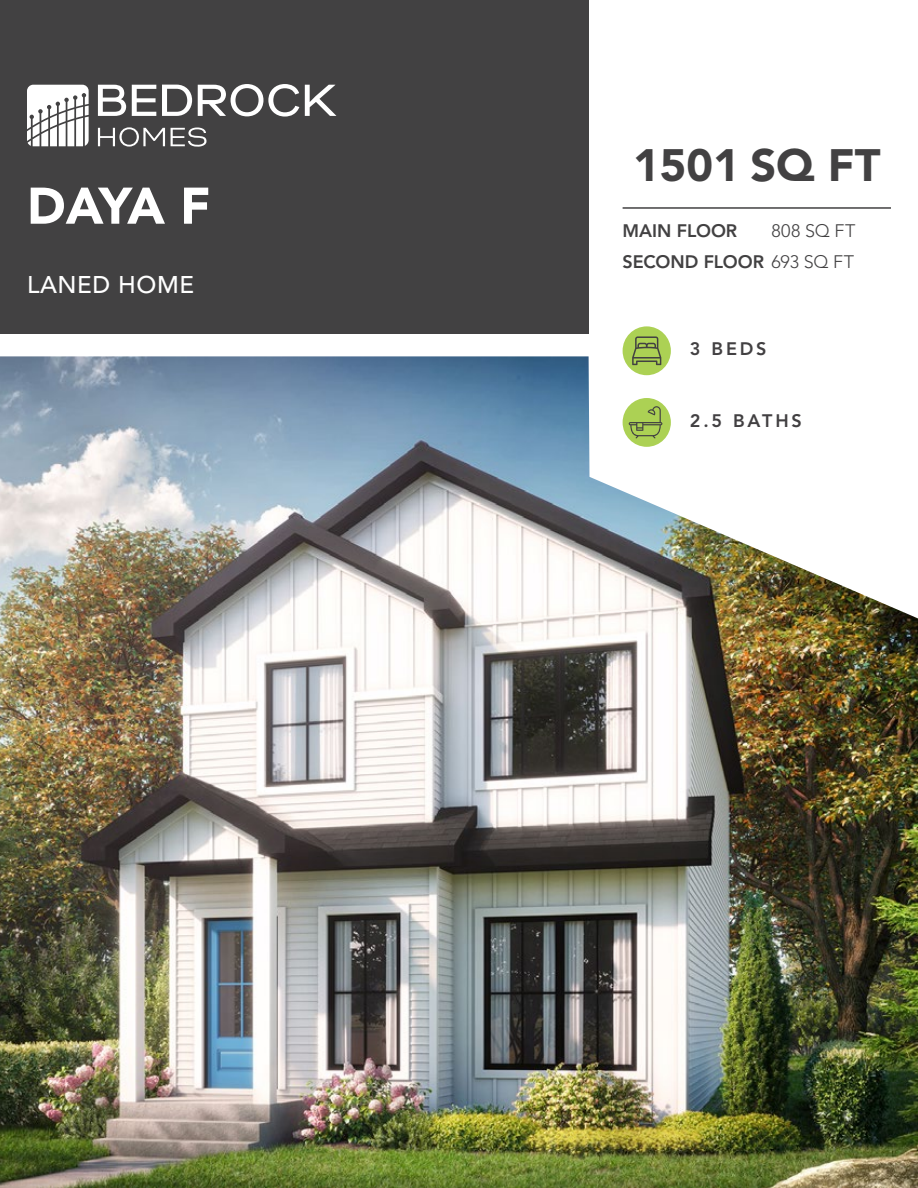
<style>
.page{position:relative;width:918px;height:1188px;background:#fff}
.page>*{position:absolute;margin:0;border:0;box-sizing:border-box;transform-origin:0 0}
.t1{font:900 51px "Avenir LT Std";color:#fff}
.t2{font:900 45px "Avenir LT Std";color:#424142}
.t3{font:500 24px "Avenir LT Std";letter-spacing:.025em;color:#fff}
.t4{font:800 18px/31.7px "Avenir LT Std";color:#424142}
.t5{font:800 18px "Avenir LT Std";letter-spacing:.155em;color:#424042}
.t6{font:300 18px "Avenir LT Std";letter-spacing:.025em;color:#424142}
.s1{font-weight:300}
</style>
<div class="page">
<div style="left:0;top:0;width:589px;height:334px;background:#424142"></div>
<svg style="left:27px;top:85px;width:62px;height:61px;background:#d6d5d6"></svg>
<svg style="left:98px;top:85px;width:28px;height:31px"></svg>
<svg style="left:132px;top:85px;width:24px;height:31px"></svg>
<svg style="left:162px;top:85px;width:30px;height:31px"></svg>
<svg style="left:198px;top:84px;width:101px;height:33px"></svg>
<svg style="left:305px;top:85px;width:31px;height:31px"></svg>
<svg style="left:98px;top:127px;width:67px;height:20px"></svg>
<svg style="left:171px;top:127px;width:36px;height:20px"></svg>
<div style="left:623px;top:326px;width:48px;height:49px;background:#acd154;border-radius:50%"></div>
<svg style="left:632px;top:336px;width:29px;height:20px"></svg>
<hr style="left:623px;top:207px;width:268px;height:2px;background:#424142">
<img style="left:0;top:356px;width:918px;height:832px">
<h1 class="t1" style="left:27px;top:175px;width:185px">DAYA F</h1>
<h3 class="t3" style="left:27px;top:271px;width:169px">LANED HOME</h3>
<h2 class="t2" style="left:633px;top:138px;width:249px">1501 SQ FT</h2>
<p class="t4" style="left:623px;top:215px;width:233px">MAIN FLOOR<br>SECOND FLOOR <span class="s1">693 SQ FT</span></p>
<p class="t6" style="left:772px;top:220px;width:85px">808 SQ FT</p>
<p class="t5" style="left:690px;top:339px;width:78px">3 BEDS</p>
<p class="t5" style="left:690px;top:410px;width:113px">2.5 BATHS</p>
</div>
